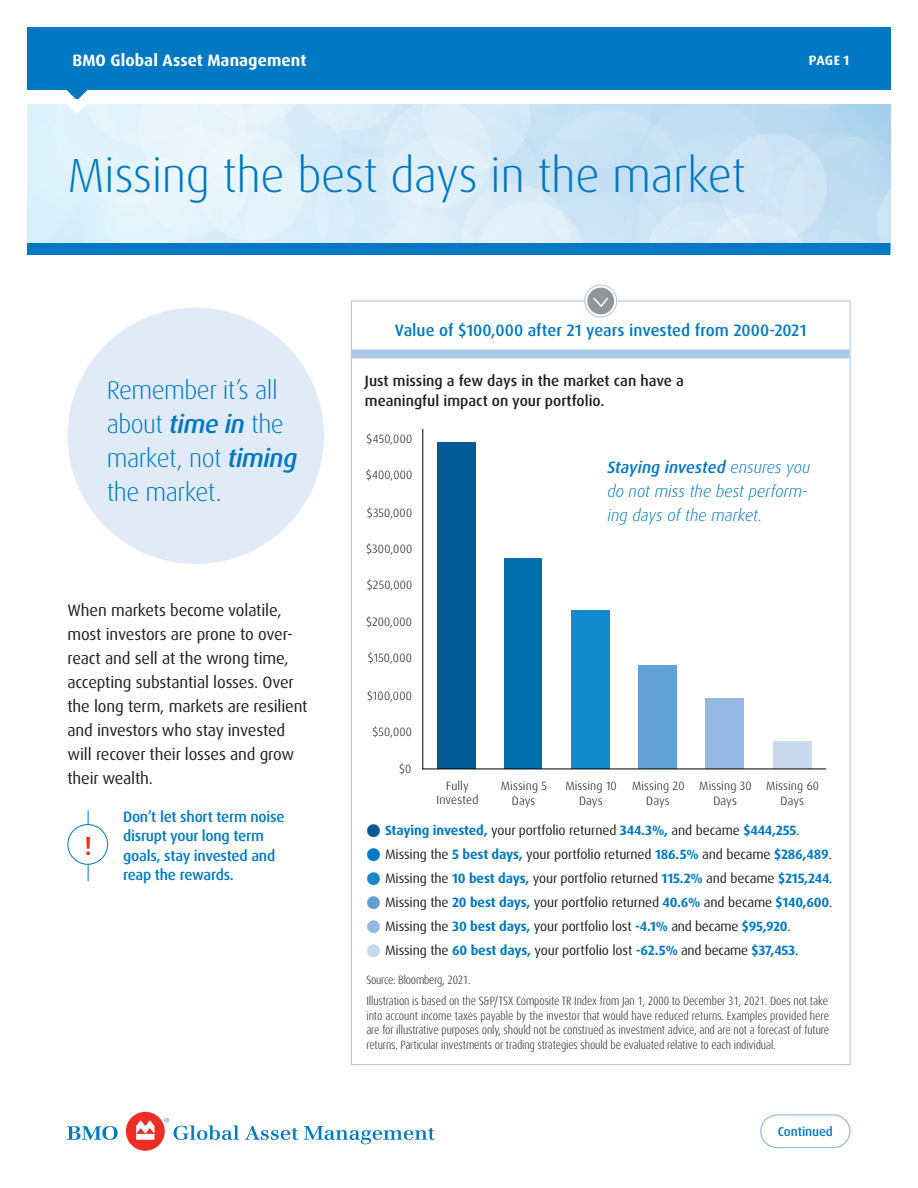
<style>
.page{position:relative;width:918px;height:1188px;background:#fff}
.page>*{position:absolute;margin:0;border:0;box-sizing:border-box;transform-origin:0 0}
.Cover_Title{font:300 48px "Dax Pro";letter-spacing:-.01em;color:#0079c2}
.t1{font:500 26.25px "Dax Pro";color:#ee2e22}
.t2{font:300 25.65px/34px "Dax Pro";letter-spacing:-.02em;color:#0079c2}
.t3{font:16.5px/24px "Dax Pro";letter-spacing:-.01em;color:#231f20}
.t4{font:italic 300 16.5px/24px "Dax Pro";color:#0079c2}
.Table_Title__centere{font:500 16.5px "Dax Pro";color:#0079c2}
.t5{font:700 16.5px "Dax Pro";letter-spacing:.005em;color:#fff}
.t6{font:500 15px/19.5px "Dax Pro";letter-spacing:-.015em;color:#0079c2}
.t7{font:500 15px/19.5px "Dax Pro";color:#231f20}
.t8{font:13.5px "Dax Pro";letter-spacing:-.01em;color:#231f20}
.t9{font:700 13.5px "Dax Pro";letter-spacing:-.01em;color:#0079c2}
.t10{font:700 13.5px "Dax Pro";color:#fff}
.t11{font:500 12.75px "Dax OT";letter-spacing:-.01em;color:#0079c2}
.t12{font:300 condensed 12px/14.4px "Dax Pro";letter-spacing:-.01em;color:#231f20;text-align:justify}
.t13{font:300 12px/15px "Dax Pro";letter-spacing:.015em;color:#000;text-align:center}
.s1{font-weight:500;font-style:italic}
.s2{font-weight:500}
.s3{font-size:45px;color:#005a93}
.s4{font-weight:400;color:#231f20}
.s5{font-weight:700;font-size:45px;color:#0079c2}
.s6{font-weight:700;color:#0079c2}
.s7{font-weight:700;font-size:45px;color:#1e89ca}
.s8{font-weight:700;font-size:45px;color:#629fd5}
.s9{font-weight:700;font-size:45px;color:#94b9e1}
.s10{font-weight:700;font-size:45px;color:#c6d8ef}
</style>
<div class="page">
<div style="left:27px;top:28px;width:863px;height:62px;background:#0079c2"></div>
<svg style="left:67px;top:1126px;width:51px;height:14px"></svg>
<div style="left:126px;top:1112px;width:39px;height:39px;background:#ee2e22;border-radius:50%"></div>
<svg style="left:136px;top:1121px;width:18px;height:19px"></svg>
<svg style="left:164px;top:1118px;width:75px;height:22px"></svg>
<svg style="left:245px;top:1126px;width:53px;height:14px"></svg>
<svg style="left:304px;top:1126px;width:131px;height:18px"></svg>
<div style="left:27px;top:243px;width:863px;height:12px;background:#0079c2"></div>
<svg style="left:27px;top:86px;width:864px;height:165px"></svg>
<hr style="left:88px;top:810px;width:1px;height:71px;background:#0079c2">
<div style="left:68px;top:308px;width:256px;height:256px;background:#e1ebf7;border-radius:50%"></div>
<div style="left:68px;top:825px;width:40px;height:39px;background:#fff;border-radius:50%"></div>
<div style="left:68px;top:824px;width:40px;height:41px;border:1px solid #0079c2;border-radius:50%"></div>
<div style="left:352px;top:349px;width:498px;height:9px;background:#adc7e7"></div>
<div style="left:437px;top:443px;width:39px;height:326px;background:#005a93"></div>
<div style="left:571px;top:611px;width:39px;height:158px;background:#128acb"></div>
<div style="left:639px;top:666px;width:38px;height:103px;background:#63a0d6"></div>
<div style="left:706px;top:699px;width:38px;height:70px;background:#95b9e2"></div>
<div style="left:773px;top:741px;width:38px;height:28px;background:#c7d8ef"></div>
<div style="left:505px;top:559px;width:37px;height:210px;background:#006fac"></div>
<hr style="left:422px;top:430px;width:1px;height:339px;background:#000">
<hr style="left:423px;top:769px;width:403px;height:1px;background:#000">
<svg style="left:760px;top:1114px;width:90px;height:34px"></svg>
<svg style="left:585px;top:285px;width:32px;height:32px"></svg>
<div style="left:584px;top:285px;width:33px;height:32px;border:1px solid #adc7e7;border-radius:50%"></div>
<div style="left:587px;top:288px;width:27px;height:26px;background:#939598;border-radius:50%"></div>
<svg style="left:593px;top:297px;width:15px;height:10px"></svg>
<h3 class="t5" style="left:72px;top:50px;width:235px">BMO Global Asset Management</h3>
<p class="t10" style="left:809px;top:52px;width:42px">PAGE 1</p>
<h1 class="Cover_Title" style="left:68px;top:145px;width:680px">Missing the best days in the market</h1>
<p class="t2" style="left:107px;top:373px;width:192px">Remember it’s all about <span class="s1">time in</span> the market, not <span class="s1">timing </span>the market.</p>
<p class="t3" style="left:68px;top:599px;width:242px">When markets become volatile, most investors are prone to over&shy;react and sell at the wrong time, accepting substantial losses. Over the long term, markets are resilient and investors who stay invested will recover their losses and grow their wealth.</p>
<p class="t6" style="left:123px;top:807px;width:163px">Don’t let short term noise disrupt your long term goals, stay invested and reap the rewards.</p>
<h2 class="t1" style="left:84px;top:829px;width:9px">!</h2>
<h2 class="Table_Title__centere" style="left:395px;top:320px;width:413px">Value of $100,000 after 21 years invested from 2000-2021</h2>
<p class="t7" style="left:365px;top:371px;width:320px">Just missing a few days in the market can have a meaningful impact on your portfolio.</p>
<p class="t13" style="left:367px;top:431px;width:47px">$450,000</p>
<p class="t13" style="left:366px;top:467px;width:48px">$400,000</p>
<p class="t13" style="left:367px;top:505px;width:47px">$350,000</p>
<p class="t13" style="left:366px;top:541px;width:48px">$300,000</p>
<p class="t13" style="left:367px;top:577px;width:47px">$250,000</p>
<p class="t13" style="left:366px;top:614px;width:48px">$200,000</p>
<p class="t13" style="left:368px;top:650px;width:46px">$150,000</p>
<p class="t13" style="left:367px;top:688px;width:46px">$100,000</p>
<p class="t13" style="left:372px;top:724px;width:41px">$50,000</p>
<p class="t13" style="left:399px;top:761px;width:14px">$0</p>
<p class="t4" style="left:607px;top:455px;width:205px"><span class="s2">Staying invested</span> ensures you do not miss the best perform&shy;ing days of the market.</p>
<p class="t13" style="left:437px;top:778px;width:43px;line-height:14.4px">Fully<br>Invested</p>
<p class="t13" style="left:501px;top:778px;width:48px">Missing 5<br>Days</p>
<p class="t13" style="left:565px;top:778px;width:53px">Missing 10<br>Days</p>
<p class="t13" style="left:632px;top:778px;width:54px">Missing 20<br>Days</p>
<p class="t13" style="left:699px;top:778px;width:54px">Missing 30<br>Days</p>
<p class="t13" style="left:766px;top:778px;width:55px">Missing 60<br>Days</p>
<p class="t9" style="left:365px;top:822px;width:436px"><span class="s3">•</span> Staying invested, <span class="s4">your portfolio returned</span> 344.3%, <span class="s4">and became</span> $444,255<span class="s4">.</span></p>
<p class="t8" style="left:365px;top:846px;width:468px"><span class="s5">•</span> Missing the <span class="s6">5 best days,</span> your portfolio returned <span class="s6">186.5%</span> and became <span class="s6">$286,489</span>.</p>
<p class="t8" style="left:365px;top:870px;width:469px"><span class="s7">•</span> Missing the <span class="s6">10 best days,</span> your portfolio returned <span class="s6">115.2%</span> and became <span class="s6">$215,244</span>.</p>
<p class="t8" style="left:365px;top:894px;width:469px"><span class="s8">•</span> Missing the <span class="s6">20 best days,</span> your portfolio returned <span class="s6">40.6%</span> and became <span class="s6">$140,600</span>.</p>
<p class="t8" style="left:365px;top:918px;width:428px"><span class="s9">•</span> Missing the <span class="s6">30 best days,</span> your portfolio lost <span class="s6">-4.1%</span> and became <span class="s6">$95,920</span>.</p>
<p class="t8" style="left:365px;top:942px;width:435px"><span class="s10">•</span> Missing the <span class="s6">60 best days,</span> your portfolio lost <span class="s6">-62.5%</span> and became <span class="s6">$37,453</span>.</p>
<p class="t12" style="left:366px;top:973px;width:106px">Source: Bloomberg, 2021.</p>
<p class="t12" style="left:366px;top:994px;width:464px">Illustration is based on the S&amp;P/TSX Composite TR Index from Jan 1, 2000 to December 31, 2021. Does not take into account income taxes payable by the investor that would have reduced returns. Examples provided here are for illustrative purposes only, should not be construed as investment advice, and are not a forecast of future returns. Particular investments or trading strategies should be evaluated relative to each individual.</p>
<p class="t11" style="left:778px;top:1123px;width:56px">Continued</p>
</div>
